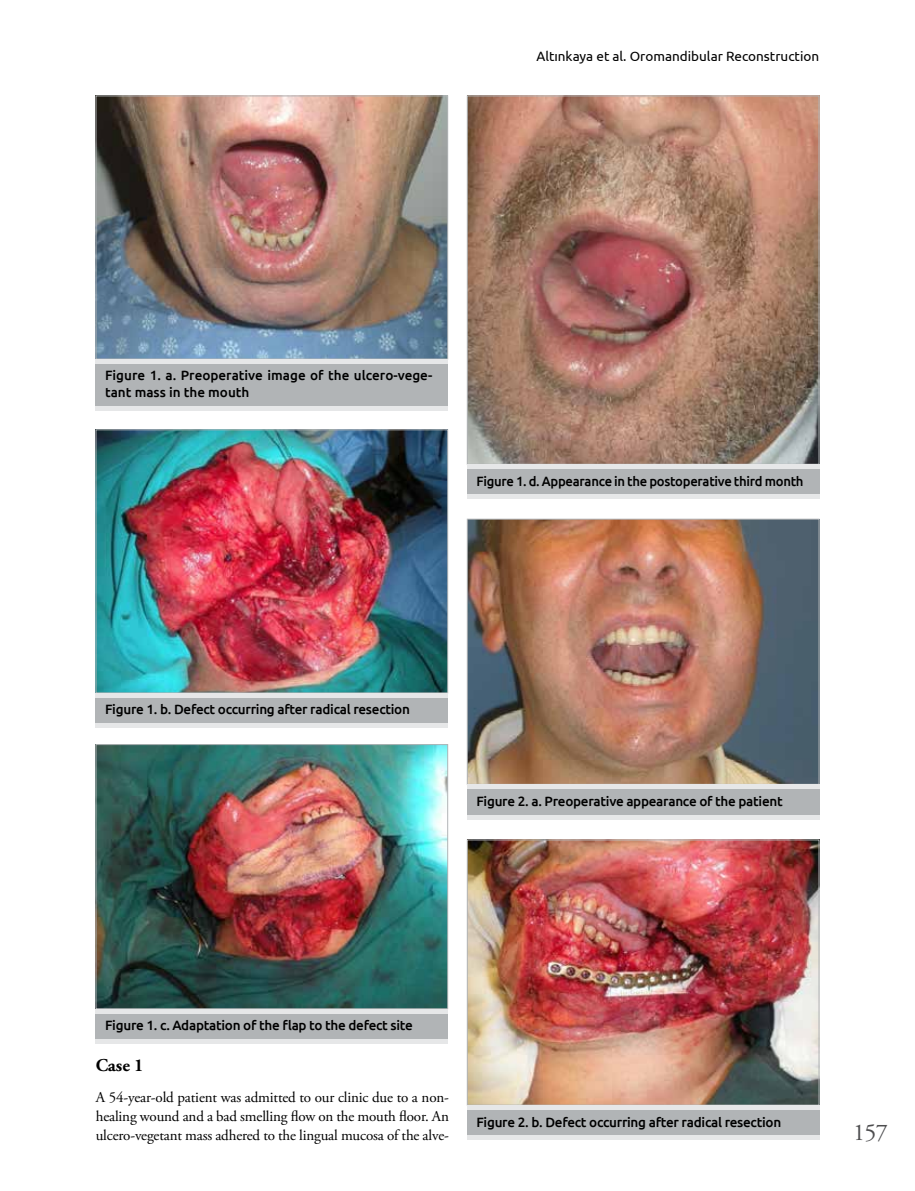
<style>
.page{position:relative;width:915px;height:1191px;background:#fff}
.page>*{position:absolute;margin:0;border:0;box-sizing:border-box;transform-origin:0 0}
.t1{font:24px "Adobe Garamond Pro";color:#4d4d4f}
.t2{font:700 18px "Adobe Garamond Pro";color:#000}
.t3{font:15px/18.8px "Adobe Garamond Pro";letter-spacing:-.01em;color:#000;text-align:justify}
.t4{font:500 13.5px "Ubuntu";letter-spacing:-.02em;color:#000}
.t5{font:500 13.5px/16.2px "Ubuntu";color:#000}
.t6{font:13.5px "Ubuntu";color:#000}
</style>
<div class="page">
<img style="left:98px;top:98px;width:348px;height:259px">
<div style="left:96px;top:96px;width:352px;height:263px;border:1px solid #b1b4b6"></div>
<div style="left:96px;top:363px;width:352px;height:44px;background:#b1b4b6"></div>
<hr style="left:96px;top:359px;width:352px;height:4px;background:#e6e7e8">
<div style="left:96px;top:406px;width:352px;height:5px;background:#e6e7e8"></div>
<img style="left:98px;top:746px;width:348px;height:261px">
<div style="left:96px;top:744px;width:352px;height:265px;border:1px solid #b1b4b6"></div>
<div style="left:96px;top:1013px;width:352px;height:26px;background:#b1b4b6"></div>
<hr style="left:96px;top:1009px;width:352px;height:4px;background:#e6e7e8">
<hr style="left:96px;top:1039px;width:352px;height:4px;background:#e6e7e8">
<img style="left:98px;top:431px;width:348px;height:260px">
<div style="left:96px;top:429px;width:352px;height:264px;border:1px solid #b1b4b6"></div>
<div style="left:96px;top:697px;width:352px;height:26px;background:#b1b4b6"></div>
<hr style="left:96px;top:693px;width:352px;height:4px;background:#e6e7e8">
<hr style="left:96px;top:723px;width:352px;height:4px;background:#e6e7e8">
<img style="left:469px;top:98px;width:348px;height:364px">
<div style="left:467px;top:96px;width:352px;height:368px;border:1px solid #b1b4b6"></div>
<div style="left:467px;top:469px;width:352px;height:26px;background:#b1b4b6"></div>
<div style="left:467px;top:464px;width:352px;height:5px;background:#e6e7e8"></div>
<hr style="left:467px;top:495px;width:352px;height:4px;background:#e6e7e8">
<img style="left:469px;top:521px;width:348px;height:261px">
<div style="left:467px;top:519px;width:352px;height:265px;border:1px solid #b1b4b6"></div>
<div style="left:467px;top:788px;width:352px;height:27px;background:#b1b4b6"></div>
<div style="left:467px;top:784px;width:352px;height:5px;background:#e6e7e8"></div>
<hr style="left:467px;top:815px;width:352px;height:4px;background:#e6e7e8">
<img style="left:469px;top:841px;width:348px;height:262px">
<div style="left:467px;top:839px;width:352px;height:266px;border:1px solid #b1b4b6"></div>
<div style="left:467px;top:1109px;width:352px;height:26px;background:#b1b4b6"></div>
<hr style="left:467px;top:1105px;width:352px;height:4px;background:#e6e7e8">
<div style="left:467px;top:1135px;width:352px;height:5px;background:#e6e7e8"></div>
<p class="t6" style="left:536px;top:48px;width:284px">Altınkaya et al. Oromandibular Reconstruction</p>
<p class="t5" style="left:105px;top:367px;width:328px">Figure 1. a. Preoperative image of the ulcero-vege&shy;tant mass in the mouth</p>
<p class="t4" style="left:476px;top:472px;width:328px">Figure 1. d. Appearance in the postoperative third month</p>
<p class="t4" style="left:105px;top:701px;width:306px">Figure 1. b. Defect occurring after radical resection</p>
<p class="t4" style="left:476px;top:792px;width:308px">Figure 2. a. Preoperative appearance of the patient</p>
<p class="t4" style="left:105px;top:1016px;width:309px">Figure 1. c. Adaptation of the flap to the defect site</p>
<h2 class="t2" style="left:96px;top:1054px;width:49px">Case 1</h2>
<p class="t3" style="left:96px;top:1088px;width:354px">A 54-year-old patient was admitted to our clinic due to a non&shy;healing wound and a bad smelling flow on the mouth floor. An ulcero-vegetant mass adhered to the lingual mucosa of the alve-</p>
<p class="t4" style="left:476px;top:1113px;width:306px">Figure 2. b. Defect occurring after radical resection</p>
<h1 class="t1" style="left:853px;top:1118px;width:36px">157</h1>
</div>
